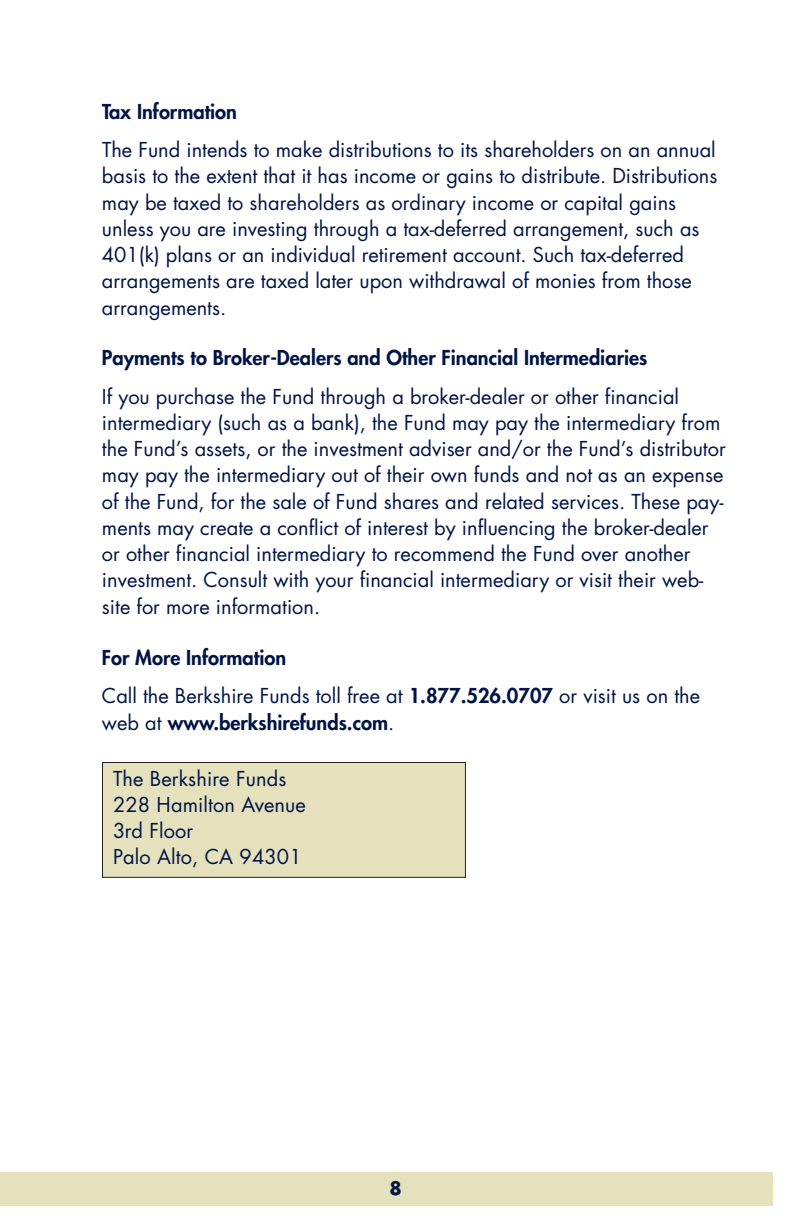
<style>
.page{position:relative;width:792px;height:1224px;background:#fff}
.page>*{position:absolute;margin:0;border:0;box-sizing:border-box;transform-origin:0 0}
.t1{font:20px/26.2px "Futura";color:#001447}
.t2{font:800 20px "Futura";color:#001447}
.t3{font:700 18px "Futura";color:#001447}
.s1{font-weight:800}
.s2{font-weight:400}
</style>
<div class="page">
<div style="left:15px;top:1172px;width:758px;height:33px;background:#e5e1bc"></div>
<div style="left:0;top:1172px;width:18px;height:33px;background:#e5e1bc"></div>
<div style="left:102px;top:762px;width:363px;height:115px;background:#e5e1bc"></div>
<div style="left:102px;top:762px;width:364px;height:116px;border:1px solid #231f20"></div>
<p class="t2" style="left:102px;top:102px;width:137px">Tax Information</p>
<p class="t1" style="left:102px;top:139px;width:617px">The Fund intends to make distributions to its shareholders on an annual basis to the extent that it has income or gains to distribute. Distributions may be taxed to shareholders as ordinary income or capital gains unless you are investing through a tax-deferred arrangement, such as 401(k) plans or an individual retirement account. Such tax-deferred arrangements are taxed later upon withdrawal of monies from those arrangements.</p>
<p class="t2" style="left:102px;top:348px;width:547px">Payments to Broker-Dealers and Other Financial Intermediaries</p>
<p class="t1" style="left:102px;top:385px;width:625px">If you purchase the Fund through a broker-dealer or other financial intermediary (such as a bank), the Fund may pay the intermediary from the Fund’s assets, or the investment adviser and/or the Fund’s distributor may pay the intermediary out of their own funds and not as an expense of the Fund, for the sale of Fund shares and related services. These pay&shy;ments may create a conflict of interest by influencing the broker-dealer or other financial intermediary to recommend the Fund over another investment. Consult with your financial intermediary or visit their web&shy;site for more information.</p>
<p class="t1" style="left:102px;top:640px;width:600px;line-height:38.6px"><span class="s1">For More Information<br></span>Call the Berkshire Funds toll free at <span class="s1">1.877.526.0707</span> or visit us on the</p>
<p class="t2" style="left:102px;top:713px;width:294px"><span class="s2">web at</span> www.berkshirefunds.com<span class="s2">.</span></p>
<p class="t1" style="left:113px;top:767px;width:195px">The Berkshire Funds<br>228 Hamilton Avenue<br>3rd Floor<br>Palo Alto, CA 94301</p>
<p class="t3" style="left:389px;top:1180px;width:14px">8</p>
</div>
